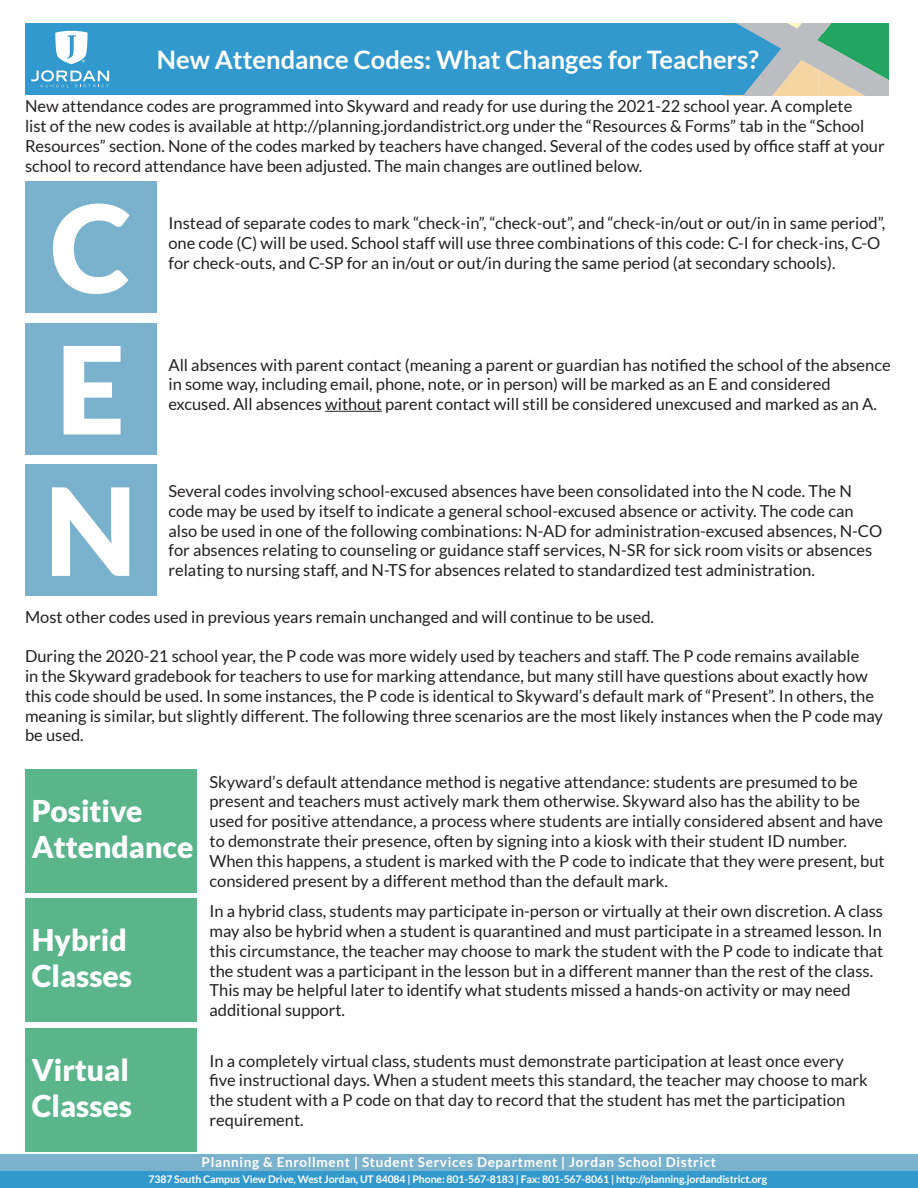
<style>
.page{position:relative;width:918px;height:1188px;background:#fff}
.page>*{position:absolute;margin:0;border:0;box-sizing:border-box;transform-origin:0 0}
.t1{font:900 121.5px "Lato";color:#fff}
.t2{font:900 30px/36px "Lato";color:#fff}
.t3{font:700 25.5px "Lato";color:#fff}
.t4{font:16.5px/19.8px "Lato";color:#231f20}
.t5{font:700 13.5px "Lato";letter-spacing:.05em;color:#fff}
.t6{font:700 10.5px "Lato";letter-spacing:-.01em;color:#fff}
</style>
<div class="page">
<div style="left:0;top:1171px;width:918px;height:17px;background:#3299cc"></div>
<div style="left:0;top:1154px;width:918px;height:16px;background:#7ab1cc"></div>
<div style="left:25px;top:23px;width:697px;height:72px;background:#3199cd"></div>
<svg style="left:722px;top:23px;width:167px;height:72px;background:#83b3ab"></svg>
<svg style="left:31px;top:70px;width:78px;height:17px"></svg>
<svg style="left:55px;top:31px;width:33px;height:33px"></svg>
<div style="left:25px;top:182px;width:131px;height:131px;background:#7ab1cc"></div>
<div style="left:25px;top:323px;width:131px;height:131px;background:#7ab1cc"></div>
<hr style="left:325px;top:411px;width:57px;height:1px;background:#231f20">
<div style="left:25px;top:464px;width:131px;height:132px;background:#7ab1cc"></div>
<div style="left:25px;top:769px;width:172px;height:123px;background:#5bb58b"></div>
<div style="left:25px;top:899px;width:172px;height:123px;background:#5bb58b"></div>
<div style="left:25px;top:1028px;width:172px;height:123px;background:#5bb58b"></div>
<p class="t3" style="left:157px;top:45px;width:604px">New Attendance Codes: What Changes for Teachers?</p>
<p class="t4" style="left:25px;top:96px;width:861px">New attendance codes are programmed into Skyward and ready for use during the 2021-22 school year. A complete<br>list of the new codes is available at http://planning.jordandistrict.org under the “Resources &amp; Forms” tab in the “School Resources” section. None of the codes marked by teachers have changed. Several of the codes used by office staff at your school to record attendance have been adjusted. The main changes are outlined below.</p>
<p class="t1" style="left:51px;top:177px;width:81px">C</p>
<p class="t4" style="left:168px;top:213px;width:718px">Instead of separate codes to mark “check-in”, “check-out”, and “check-in/out or out/in in same period”, one code (C) will be used. School staff will use three combinations of this code: C-I for check-ins, C-O for check-outs, and C-SP for an in/out or out/in during the same period (at secondary schools).</p>
<p class="t1" style="left:56px;top:319px;width:70px">E</p>
<p class="t4" style="left:168px;top:355px;width:724px">All absences with parent contact (meaning a parent or guardian has notified the school of the absence in some way, including email, phone, note, or in person) will be marked as an E and considered excused. All absences without parent contact will still be considered unexcused and marked as an A.</p>
<p class="t1" style="left:45px;top:460px;width:93px">N</p>
<p class="t4" style="left:168px;top:481px;width:715px">Several codes involving school-excused absences have been consolidated into the N code. The N code may be used by itself to indicate a general school-excused absence or activity. The code can also be used in one of the following combinations: N-AD for administration-excused absences, N-CO for absences relating to counseling or guidance staff services, N-SR for sick room visits or absences relating to nursing staff, and N-TS for absences related to standardized test administration.</p>
<p class="t4" style="left:25px;top:607px;width:631px">Most other codes used in previous years remain unchanged and will continue to be used.</p>
<p class="t4" style="left:25px;top:646px;width:859px">During the 2020-21 school year, the P code was more widely used by teachers and staff. The P code remains available<br>in the Skyward gradebook for teachers to use for marking attendance, but many still have questions about exactly how this code should be used. In some instances, the P code is identical to Skyward’s default mark of “Present”. In others, the meaning is similar, but slightly different. The following three scenarios are the most likely instances when the P code may be used.</p>
<p class="t2" style="left:32px;top:792px;width:163px">Positive<br>Attendance</p>
<p class="t2" style="left:32px;top:922px;width:102px">Hybrid<br>Classes</p>
<p class="t4" style="left:210px;top:772px;width:677px">Skyward’s default attendance method is negative attendance: students are presumed to be present and teachers must actively mark them otherwise. Skyward also has the ability to be used for positive attendance, a process where students are intially considered absent and have to demonstrate their presence, often by signing into a kiosk with their student ID number.<br>When this happens, a student is marked with the P code to indicate that they were present, but considered present by a different method than the default mark.</p>
<p class="t4" style="left:210px;top:901px;width:675px">In a hybrid class, students may participate in-person or virtually at their own discretion. A class may also be hybrid when a student is quarantined and must participate in a streamed lesson. In this circumstance, the teacher may choose to mark the student with the P code to indicate that the student was a participant in the lesson but in a different manner than the rest of the class.<br>This may be helpful later to identify what students missed a hands-on activity or may need additional support.</p>
<p class="t2" style="left:32px;top:1051px;width:102px">Virtual<br>Classes</p>
<p class="t4" style="left:210px;top:1051px;width:660px">In a completely virtual class, students must demonstrate participation at least once every five instructional days. When a student meets this standard, the teacher may choose to mark the student with a P code on that day to record that the student has met the participation requirement.</p>
<p class="t5" style="left:202px;top:1154px;width:516px">Planning &amp; Enrollment | Student Services Department | Jordan School District</p>
<p class="t6" style="left:148px;top:1173px;width:620px">7387 South Campus View Drive, West Jordan, UT 84084 | Phone: 801-567-8183 | Fax: 801-567-8061 | http://planning.jordandistrict.org</p>
</div>
